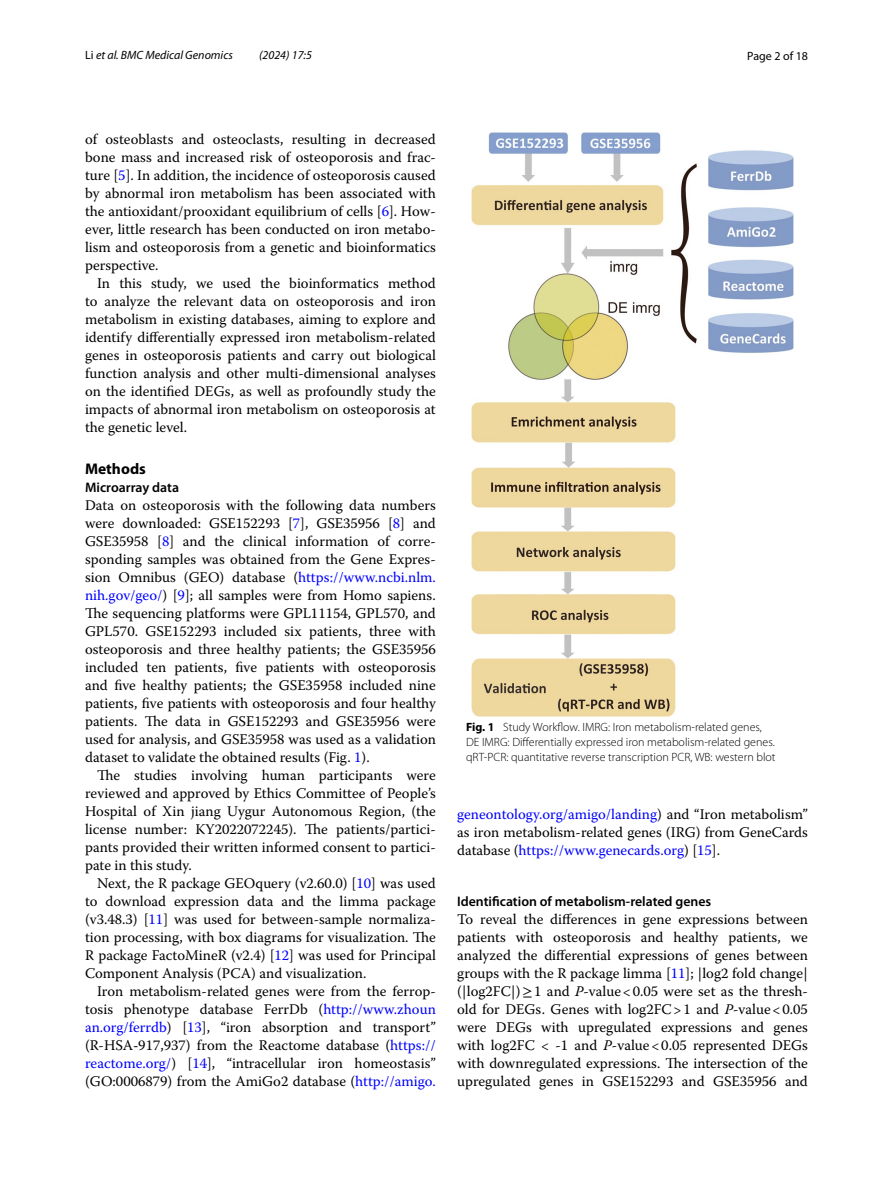
<style>
.page{position:relative;width:893px;height:1187px;background:#fff}
.page>*{position:absolute;margin:0;border:0;box-sizing:border-box;transform-origin:0 0}
.t1{font:700 15.45px "Myriad Pro";color:#000}
.t2{font:14.7px/18px "Warnock Pro";color:#000;text-align:justify}
.t3{font:600 13.8px "Myriad Pro";color:#000}
.t4{font:300 12px/15px "Myriad Pro";color:#000}
.t5{font:italic 12px "Myriad Pro";color:#000}
.t6{font:12px "Myriad Pro";color:#000}
.s1{font-style:normal}
.s2{color:#00f}
.s3{font-family:"STIX Math"}
.s4{font-weight:700}
.s5{font-family:"STIX"}
.s6{font-style:italic}
</style>
<div class="page">
<img style="left:472px;top:133px;width:321px;height:583px">
<p class="t5" style="left:85px;top:48px;width:149px"><span class="s1">Li</span> et al. BMC Medical Genomics</p>
<p class="t5" style="left:259px;top:48px;width:54px">(2024) 17:5</p>
<p class="t6" style="left:747px;top:48px;width:62px">Page 2 of 18</p>
<p class="t2" style="left:85px;top:130px;width:352px">of osteoblasts and osteoclasts, resulting in decreased bone mass and increased risk of osteoporosis and frac&shy;ture [<span class="s2">5</span>]. In addition, the incidence of osteoporosis caused by abnormal iron metabolism has been associated with the antioxidant/prooxidant equilibrium of cells [<span class="s2">6</span>]. How&shy;ever, little research has been conducted on iron metabo&shy;lism and osteoporosis from a genetic and bioinformatics perspective.</p>
<p class="t2" style="left:85px;top:274px;width:352px;text-indent:12px">In this study, we used the bioinformatics method to analyze the relevant data on osteoporosis and iron metabolism in existing databases, aiming to explore and identify differentially expressed iron metabolism-related genes in osteoporosis patients and carry out biological function analysis and other multi-dimensional analyses on the identified DEGs, as well as profoundly study the impacts of abnormal iron metabolism on osteoporosis at the genetic level.</p>
<p class="t1" style="left:85px;top:458px;width:62px">Methods</p>
<p class="t3" style="left:85px;top:478px;width:95px">Microarray data</p>
<p class="t2" style="left:85px;top:495px;width:352px">Data on osteoporosis with the following data numbers were downloaded: GSE152293 [<span class="s2">7</span>], GSE35956 [<span class="s2">8</span>] and GSE35958 [<span class="s2">8</span>] and the clinical information of corre&shy;sponding samples was obtained from the Gene Expres&shy;sion Omnibus (GEO) database (<span class="s2">https://www.ncbi.nlm. nih.gov/geo/</span>) [<span class="s2">9</span>]; all samples were from Homo sapiens.<br>The sequencing platforms were GPL11154, GPL570, and GPL570. GSE152293 included six patients, three with osteoporosis and three healthy patients; the GSE35956 included ten patients, five patients with osteoporosis and five healthy patients; the GSE35958 included nine patients, five patients with osteoporosis and four healthy patients. The data in GSE152293 and GSE35956 were used for analysis, and GSE35958 was used as a validation dataset to validate the obtained results (Fig. <span class="s2">1</span>).</p>
<p class="t2" style="left:85px;top:765px;width:352px;text-indent:12px">The studies involving human participants were reviewed and approved by Ethics Committee of People’s Hospital of Xin jiang Uygur Autonomous Region, (the license number: KY2022072245). The patients/partici&shy;pants provided their written informed consent to partici&shy;pate in this study.</p>
<p class="t2" style="left:85px;top:873px;width:352px;text-indent:12px">Next, the R package GEOquery (v2.60.0) [<span class="s2">10</span>] was used to download expression data and the limma package (v3.48.3) [<span class="s2">11</span>] was used for between-sample normaliza&shy;tion processing, with box diagrams for visualization. The R package FactoMineR (v2.4) [<span class="s2">12</span>] was used for Principal Component Analysis (PCA) and visualization.</p>
<p class="t2" style="left:85px;top:981px;width:352px;text-indent:12px">Iron metabolism-related genes were from the ferrop&shy;tosis phenotype database FerrDb (<span class="s2">http://www.zhoun an.org/ferrdb</span>) [<span class="s2">13</span>], “iron absorption and transport” (R-HSA<span class="s3">‐</span>917,937) from the Reactome database (<span class="s2">https:// reactome.org/</span>) [<span class="s2">14</span>], “intracellular iron homeostasis” (GO:0006879) from the AmiGo2 database (<span class="s2">http://amigo.</span></p>
<p class="t4" style="left:466px;top:720px;width:311px"><span class="s4">Fig. 1</span> Study Workflow. IMRG: Iron metabolism-related genes,<br>DE IMRG: Differentially expressed iron metabolism-related genes. qRT-PCR: quantitative reverse transcription PCR, WB: western blot</p>
<p class="t2" style="left:457px;top:804px;width:352px"><span class="s2">geneontology.org/amigo/landing</span>) and “Iron metabolism” as iron metabolism-related genes (IRG) from GeneCards database (<span class="s2">https://www.genecards.org</span>) [<span class="s2">15</span>].</p>
<p class="t3" style="left:457px;top:892px;width:256px">Identification of metabolism‑related genes</p>
<p class="t2" style="left:457px;top:909px;width:352px">To reveal the differences in gene expressions between patients with osteoporosis and healthy patients, we analyzed the differential expressions of genes between groups with the R package limma [<span class="s2">11</span>]; |log2 fold change| (|log2FC|)<span class="s5">≥</span>1 and <span class="s6">P</span>-value&lt;0.05 were set as the thresh&shy;old for DEGs. Genes with log2FC&gt;1 and <span class="s6">P</span>-value&lt;0.05 were DEGs with upregulated expressions and genes with log2FC &lt; -1 and <span class="s6">P</span>-value&lt;0.05 represented DEGs with downregulated expressions. The intersection of the upregulated genes in GSE152293 and GSE35956 and</p>
</div>
